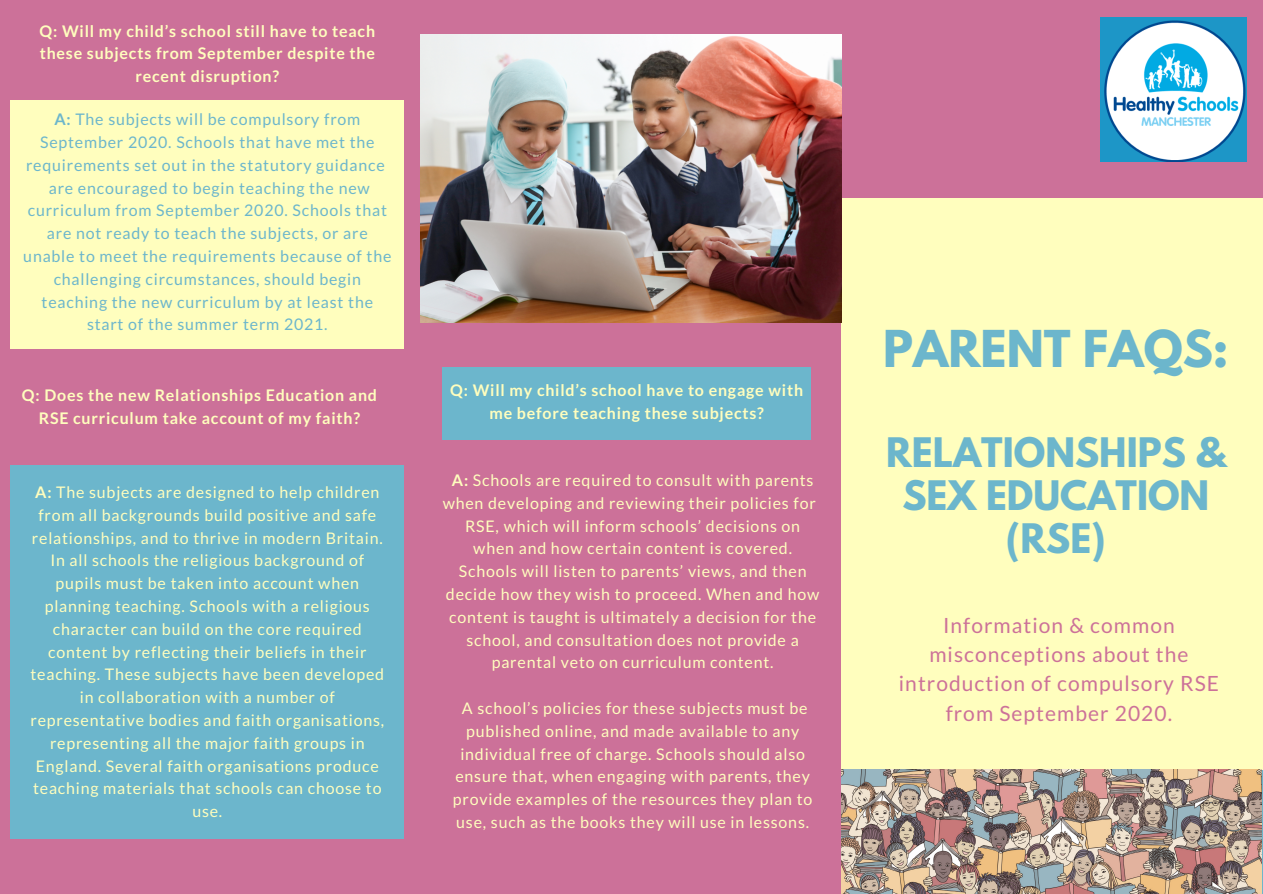
<style>
.page{position:relative;width:1263px;height:894px;background:#fff}
.page>*{position:absolute;margin:0;border:0;box-sizing:border-box;transform-origin:0 0}
.t1{font:700 45px "League Spartan";color:#6cb6cc}
.t2{font:700 36px/42.8px "League Spartan";color:#6cb6cc;text-align:center}
.t3{font:21px/29.2px "Lato";letter-spacing:.05em;color:#cc7199;text-align:center}
.t4{font:16.05px/22.8px "Lato";letter-spacing:.05em;color:#fffebe;text-align:center}
.t5{font:16.05px/22.8px "Lato";letter-spacing:.05em;color:#6cb6cc;text-align:center}
.t6{font:700 16.05px/22.8px "Lato";letter-spacing:.05em;color:#fffebe;text-align:center}
.s1{font-weight:700}
</style>
<div class="page">
<div style="left:0;top:0;width:1263px;height:893px;background:#cc7199"></div>
<div style="left:841px;top:197px;width:422px;height:572px;background:#fffebe"></div>
<div style="left:10px;top:464px;width:394px;height:374px;background:#6cb6cc"></div>
<img style="left:1100px;top:17px;width:146px;height:144px">
<div style="left:10px;top:100px;width:394px;height:249px;background:#fffebe"></div>
<div style="left:442px;top:367px;width:369px;height:72px;background:#6cb6cc"></div>
<img style="left:421px;top:34px;width:421px;height:288px">
<img style="left:841px;top:769px;width:421px;height:124px">
<p class="t6" style="left:40px;top:19px;width:337px">Q: Will my child’s school still have to teach these subjects from September despite the recent disruption?</p>
<p class="t5" style="left:23px;top:108px;width:370px"><span class="s1">A:</span> The subjects will be compulsory from September 2020. Schools that have met the requirements set out in the statutory guidance are encouraged to begin teaching the new curriculum from September 2020. Schools that are not ready to teach the subjects, or are unable to meet the requirements because of the challenging circumstances, should begin teaching the new curriculum by at least the start of the summer term 2021.</p>
<p class="t6" style="left:22px;top:383px;width:357px">Q: Does the new Relationships Education and<br>RSE curriculum take account of my faith?</p>
<p class="t4" style="left:30px;top:480px;width:355px"><span class="s1">A:</span> The subjects are designed to help children from all backgrounds build positive and safe relationships, and to thrive in modern Britain.<br>In all schools the religious background of pupils must be taken into account when planning teaching. Schools with a religious character can build on the core required content by reflecting their beliefs in their teaching. These subjects have been developed in collaboration with a number of representative bodies and faith organisations, representing all the major faith groups in England. Several faith organisations produce teaching materials that schools can choose to use.</p>
<p class="t6" style="left:450px;top:378px;width:354px">Q: Will my child’s school have to engage with me before teaching these subjects?</p>
<p class="t4" style="left:443px;top:468px;width:378px"><span class="s1">A:</span> Schools are required to consult with parents when developing and reviewing their policies for RSE, which will inform schools’ decisions on when and how certain content is covered.<br>Schools will listen to parents’ views, and then decide how they wish to proceed. When and how content is taught is ultimately a decision for the school, and consultation does not provide a parental veto on curriculum content.</p>
<p class="t4" style="left:453px;top:696px;width:361px">A school’s policies for these subjects must be published online, and made available to any individual free of charge. Schools should also ensure that, when engaging with parents, they provide examples of the resources they plan to use, such as the books they will use in lessons.</p>
<h1 class="t1" style="left:883px;top:326px;width:347px">PARENT FAQS:</h1>
<h2 class="t2" style="left:886px;top:436px;width:341px">RELATIONSHIPS &amp;<br>SEX EDUCATION (RSE)</h2>
<h3 class="t3" style="left:899px;top:610px;width:322px">Information &amp; common misconceptions about the introduction of compulsory RSE from September 2020.</h3>
</div>
